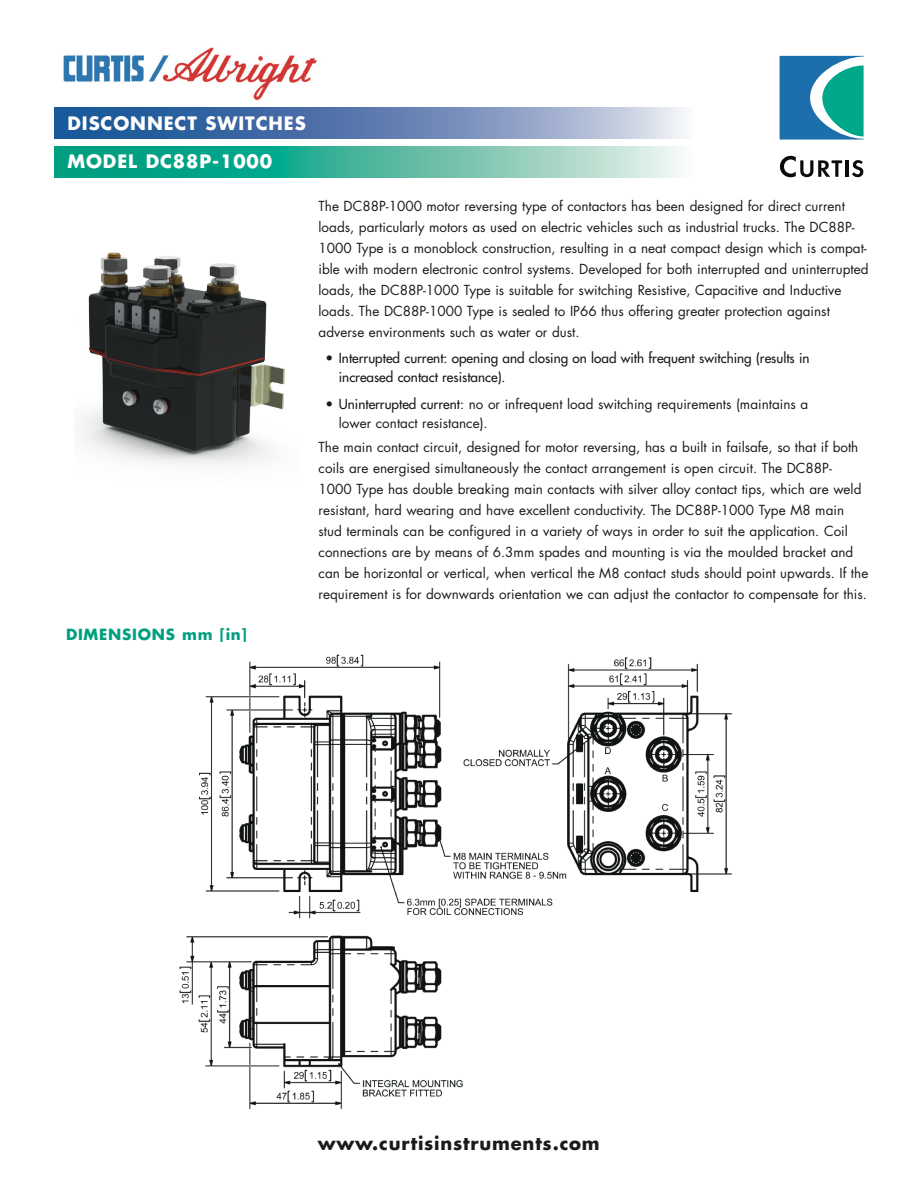
<style>
.page{position:relative;width:918px;height:1188px;background:#fff}
.page>*{position:absolute;margin:0;border:0;box-sizing:border-box;transform-origin:0 0}
.t1{font:700 18px "Futura Std";letter-spacing:.05em;color:#fff}
.Legal_Copy{font:700 18px "Futura Std";letter-spacing:.045em;color:#1a1a1a}
.Section_Headers{font:700 15px "Futura Std";letter-spacing:.05em;color:#009f80}
.Body_Copy{font:13.5px/21px "Futura Std";color:#1a1a1a}
.t2{font:500 13.5px/19.5px "Futura Std";color:#1a1a1a}
.s1{font-weight:500}
</style>
<div class="page">
<svg style="left:780px;top:156px;width:62px;height:21px"></svg>
<hr style="left:845px;top:160px;width:3px;height:17px;background:#090c0b">
<svg style="left:852px;top:160px;width:11px;height:17px"></svg>
<svg style="left:780px;top:56px;width:84px;height:84px;background:#3999ad"></svg>
<svg style="left:54px;top:108px;width:630px;height:30px;background:#6787b6"></svg>
<svg style="left:54px;top:146px;width:628px;height:31px;background:#53bba5"></svg>
<img style="left:63px;top:47px;width:254px;height:54px">
<img style="left:81px;top:252px;width:204px;height:213px">
<img style="left:179px;top:654px;width:553px;height:456px">
<p class="t1" style="left:68px;top:111px;width:240px">DISCONNECT SWITCHES</p>
<p class="t1" style="left:68px;top:150px;width:206px">MODEL DC88P-1000</p>
<p class="Section_Headers" style="left:66px;top:625px;width:182px">DIMENSIONS mm [in]</p>
<p class="Body_Copy" style="left:319px;top:195px;width:551px">The DC88P-1000 motor reversing type of contactors has been designed for direct current loads, particularly motors as used on electric vehicles such as industrial trucks. The DC88P-1000 Type is a monoblock construction, resulting in a neat compact design which is compat&shy;ible with modern electronic control systems. Developed for both interrupted and uninterrupted loads, the DC88P-1000 Type is suitable for switching Resistive, Capacitive and Inductive loads. The DC88P-1000 Type is sealed to IP66 thus offering greater protection against adverse environments such as water or dust.</p>
<p class="t2" style="left:339px;top:348px;width:472px;text-indent:-14px">• Interrupted current: opening and closing on load with frequent switching (results in increased contact resistance).</p>
<p class="Body_Copy" style="left:339px;top:394px;width:471px;line-height:19.5px;text-indent:-14px"><span class="s1">• Uninterrupted current</span>: no or infrequent load switching requirements (maintains a lower contact resistance).</p>
<p class="Body_Copy" style="left:319px;top:437px;width:551px">The main contact circuit, designed for motor reversing, has a built in failsafe, so that if both coils are energised simultaneously the contact arrangement is open circuit. The DC88P-1000 Type has double breaking main contacts with silver alloy contact tips, which are weld resistant, hard wearing and have excellent conductivity. The DC88P-1000 Type M8 main stud terminals can be configured in a variety of ways in order to suit the application. Coil connections are by means of 6.3mm spades and mounting is via the moulded bracket and can be horizontal or vertical, when vertical the M8 contact studs should point upwards. If the requirement is for downwards orientation we can adjust the contactor to compensate for this.</p>
<p class="Legal_Copy" style="left:318px;top:1132px;width:283px">www.curtisinstruments.com</p>
</div>
